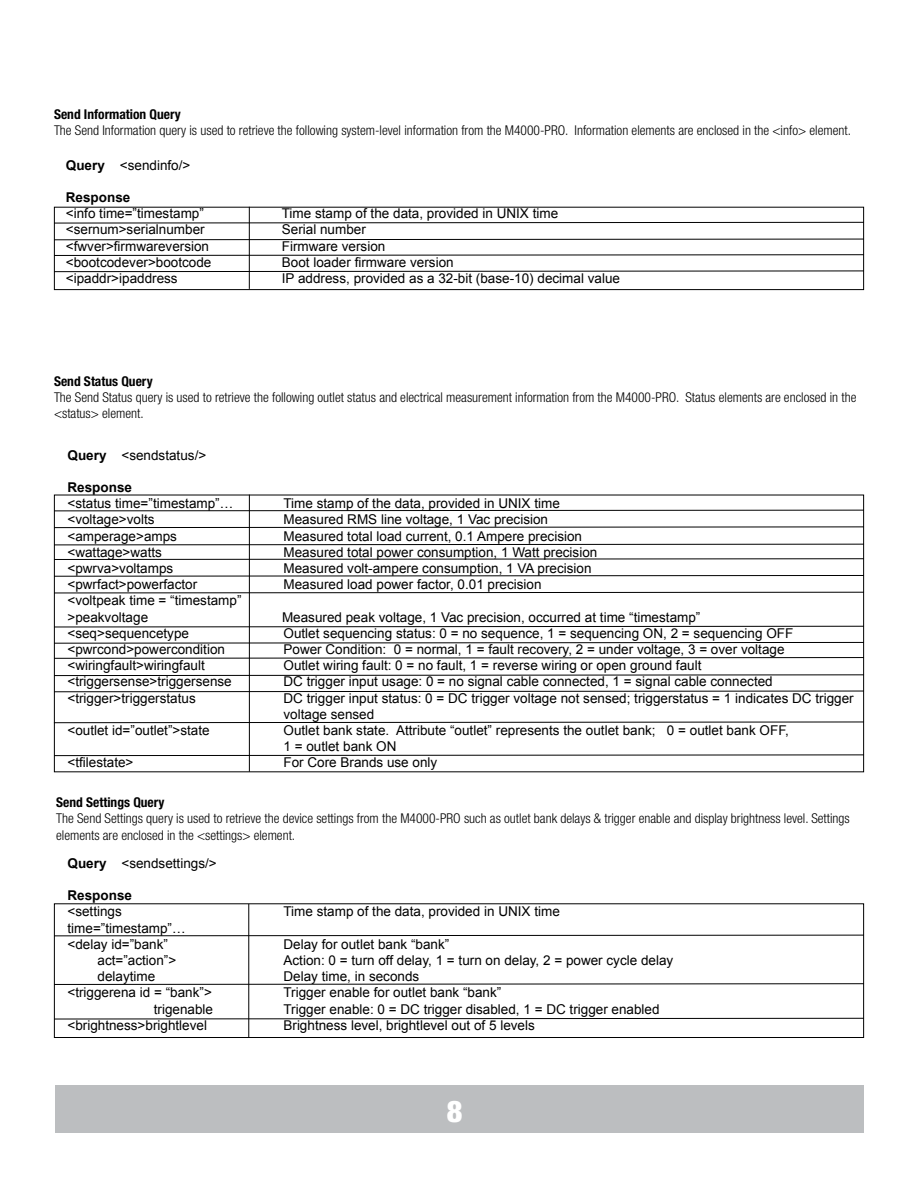
<style>
.page{position:relative;width:918px;height:1188px;background:#fff}
.page>*{position:absolute;margin:0;border:0;box-sizing:border-box;transform-origin:0 0}
.t1{font:900 condensed 30px "Helvetica Neue";color:#fff}
.t2{font:13.5px/16.2px "Arial";color:#000}
.t3{font:300 condensed 13.5px/16.2px "Helvetica Neue";color:#000}
.t4{font:700 condensed 13.5px "Helvetica Neue";color:#000}
.t5{font:700 13.5px "Arial";color:#000}
.s1{font-weight:700}
</style>
<div class="page">
<div style="left:56px;top:1086px;width:808px;height:47px;background:#bcbec0"></div>
<div style="left:54px;top:207px;width:810px;height:83px;border:1px solid #000"></div>
<svg style="left:53px;top:222px;width:812px;height:2px"></svg>
<svg style="left:53px;top:238px;width:812px;height:3px"></svg>
<hr style="left:249px;top:207px;width:1px;height:82px;background:#000">
<svg style="left:53px;top:254px;width:812px;height:2px;background:#7e7e7e"></svg>
<svg style="left:53px;top:270px;width:812px;height:2px;background:#818181"></svg>
<svg style="left:53px;top:509px;width:812px;height:3px"></svg>
<svg style="left:53px;top:526px;width:812px;height:2px;background:#808080"></svg>
<svg style="left:53px;top:543px;width:812px;height:3px"></svg>
<svg style="left:53px;top:558px;width:812px;height:2px;background:#7f7f7f"></svg>
<svg style="left:53px;top:575px;width:812px;height:2px;background:#7f7f7f"></svg>
<svg style="left:53px;top:591px;width:812px;height:3px"></svg>
<svg style="left:53px;top:690px;width:812px;height:3px"></svg>
<svg style="left:53px;top:625px;width:812px;height:3px"></svg>
<svg style="left:53px;top:642px;width:812px;height:2px;background:#7f7f7f"></svg>
<svg style="left:53px;top:657px;width:812px;height:2px;background:#7f7f7f"></svg>
<svg style="left:53px;top:674px;width:812px;height:2px;background:#7f7f7f"></svg>
<svg style="left:53px;top:721px;width:812px;height:2px"></svg>
<svg style="left:53px;top:754px;width:812px;height:2px;background:#808080"></svg>
<div style="left:54px;top:903px;width:810px;height:135px;border:1px solid #000"></div>
<svg style="left:53px;top:934px;width:812px;height:3px"></svg>
<svg style="left:53px;top:983px;width:812px;height:2px;background:#7f7f7f"></svg>
<svg style="left:53px;top:1018px;width:812px;height:2px"></svg>
<hr style="left:249px;top:495px;width:1px;height:277px;background:#000">
<hr style="left:248px;top:904px;width:1px;height:134px;background:#000">
<p class="t4" style="left:54px;top:106px;width:128px">Send Information Query</p>
<p class="t3" style="left:54px;top:122px;width:798px">The Send Information query is used to retrieve the following system-level information from the M4000-PRO. Information elements are enclosed in the &lt;info&gt; element.</p>
<p class="t2" style="left:66px;top:157px;width:126px"><span class="s1">Query</span> &lt;sendinfo/&gt;</p>
<p class="t5" style="left:66px;top:190px;width:66px">Response</p>
<p class="t2" style="left:66px;top:205px;width:140px">&lt;info time=”timestamp”</p>
<p class="t2" style="left:282px;top:205px;width:278px">Time stamp of the data, provided in UNIX time</p>
<p class="t2" style="left:66px;top:222px;width:140px">&lt;sernum&gt;serialnumber</p>
<p class="t2" style="left:282px;top:222px;width:86px">Serial number</p>
<p class="t2" style="left:66px;top:238px;width:145px">&lt;fwver&gt;firmwareversion</p>
<p class="t2" style="left:282px;top:238px;width:105px">Firmware version</p>
<p class="t2" style="left:66px;top:254px;width:147px">&lt;bootcodever&gt;bootcode</p>
<p class="t2" style="left:282px;top:254px;width:173px">Boot loader firmware version</p>
<p class="t2" style="left:66px;top:270px;width:113px">&lt;ipaddr&gt;ipaddress</p>
<p class="t2" style="left:282px;top:270px;width:340px">IP address, provided as a 32-bit (base-10) decimal value</p>
<p class="t4" style="left:54px;top:373px;width:100px">Send Status Query</p>
<p class="t3" style="left:54px;top:389px;width:804px">The Send Status query is used to retrieve the following outlet status and electrical measurement information from the M4000-PRO. Status elements are enclosed in the &lt;status&gt; element.</p>
<p class="t2" style="left:68px;top:447px;width:140px"><span class="s1">Query</span> &lt;sendstatus/&gt;</p>
<p class="t5" style="left:68px;top:480px;width:66px">Response</p>
<p class="t2" style="left:68px;top:495px;width:167px">&lt;status time=”timestamp”…</p>
<p class="t2" style="left:284px;top:495px;width:278px">Time stamp of the data, provided in UNIX time</p>
<p class="t2" style="left:68px;top:512px;width:89px">&lt;voltage&gt;volts</p>
<p class="t2" style="left:284px;top:512px;width:266px">Measured RMS line voltage, 1 Vac precision</p>
<p class="t2" style="left:68px;top:528px;width:111px">&lt;amperage&gt;amps</p>
<p class="t2" style="left:284px;top:528px;width:300px">Measured total load current, 0.1 Ampere precision</p>
<p class="t2" style="left:68px;top:544px;width:96px">&lt;wattage&gt;watts</p>
<p class="t2" style="left:284px;top:544px;width:315px">Measured total power consumption, 1 Watt precision</p>
<p class="t2" style="left:68px;top:560px;width:107px">&lt;pwrva&gt;voltamps</p>
<p class="t2" style="left:284px;top:560px;width:310px">Measured volt-ampere consumption, 1 VA precision</p>
<p class="t2" style="left:68px;top:576px;width:131px">&lt;pwrfact&gt;powerfactor</p>
<p class="t2" style="left:284px;top:576px;width:260px">Measured load power factor, 0.01 precision</p>
<p class="t2" style="left:68px;top:593px;width:176px">&lt;voltpeak time = “timestamp” &gt;peakvoltage</p>
<p class="t2" style="left:282px;top:609px;width:420px">Measured peak voltage, 1 Vac precision, occurred at time “timestamp”</p>
<p class="t2" style="left:68px;top:625px;width:123px">&lt;seq&gt;sequencetype</p>
<p class="t2" style="left:284px;top:625px;width:511px">Outlet sequencing status: 0 = no sequence, 1 = sequencing ON, 2 = sequencing OFF</p>
<p class="t2" style="left:68px;top:641px;width:159px">&lt;pwrcond&gt;powercondition</p>
<p class="t2" style="left:284px;top:641px;width:503px">Power Condition: 0 = normal, 1 = fault recovery, 2 = under voltage, 3 = over voltage</p>
<p class="t2" style="left:68px;top:657px;width:139px">&lt;wiringfault&gt;wiringfault</p>
<p class="t2" style="left:284px;top:657px;width:419px">Outlet wiring fault: 0 = no fault, 1 = reverse wiring or open ground fault</p>
<p class="t2" style="left:68px;top:674px;width:166px">&lt;triggersense&gt;triggersense</p>
<p class="t2" style="left:284px;top:674px;width:491px">DC trigger input usage: 0 = no signal cable connected, 1 = signal cable connected</p>
<p class="t2" style="left:68px;top:690px;width:130px">&lt;trigger&gt;triggerstatus</p>
<p class="t2" style="left:284px;top:690px;width:572px">DC trigger input status: 0 = DC trigger voltage not sensed; triggerstatus = 1 indicates DC trigger voltage sensed</p>
<p class="t2" style="left:68px;top:722px;width:144px">&lt;outlet id=”outlet”&gt;state</p>
<p class="t2" style="left:284px;top:722px;width:507px">Outlet bank state. Attribute “outlet” represents the outlet bank; 0 = outlet bank OFF,<br>1 = outlet bank ON</p>
<p class="t2" style="left:68px;top:755px;width:68px">&lt;tfilestate&gt;</p>
<p class="t2" style="left:284px;top:755px;width:155px">For Core Brands use only</p>
<p class="t4" style="left:56px;top:794px;width:110px">Send Settings Query</p>
<p class="t3" style="left:56px;top:810px;width:795px">The Send Settings query is used to retrieve the device settings from the M4000-PRO such as outlet bank delays &amp; trigger enable and display brightness level. Settings elements are enclosed in the &lt;settings&gt; element.</p>
<p class="t2" style="left:68px;top:855px;width:151px"><span class="s1">Query</span> &lt;sendsettings/&gt;</p>
<p class="t5" style="left:68px;top:888px;width:66px">Response</p>
<p class="t2" style="left:68px;top:904px;width:56px">&lt;settings</p>
<p class="t2" style="left:284px;top:904px;width:278px">Time stamp of the data, provided in UNIX time</p>
<p class="t2" style="left:68px;top:920px;width:120px">time=”timestamp”… &lt;delay id=”bank”</p>
<p class="t2" style="left:284px;top:936px;width:167px">Delay for outlet bank “bank”</p>
<p class="t2" style="left:98px;top:952px;width:80px">act=”action”&gt;</p>
<p class="t2" style="left:284px;top:952px;width:391px">Action: 0 = turn off delay, 1 = turn on delay, 2 = power cycle delay</p>
<p class="t2" style="left:98px;top:968px;width:59px">delaytime</p>
<p class="t2" style="left:284px;top:968px;width:137px">Delay time, in seconds</p>
<p class="t2" style="left:68px;top:985px;width:146px">&lt;triggerena id = “bank”&gt;</p>
<p class="t2" style="left:284px;top:985px;width:219px">Trigger enable for outlet bank “bank”</p>
<p class="t2" style="left:154px;top:1001px;width:61px">trigenable</p>
<p class="t2" style="left:284px;top:1001px;width:378px">Trigger enable: 0 = DC trigger disabled, 1 = DC trigger enabled</p>
<p class="t2" style="left:68px;top:1017px;width:141px">&lt;brightness&gt;brightlevel</p>
<p class="t2" style="left:284px;top:1017px;width:253px">Brightness level, brightlevel out of 5 levels</p>
<h1 class="t1" style="left:447px;top:1093px;width:17px">8</h1>
</div>
